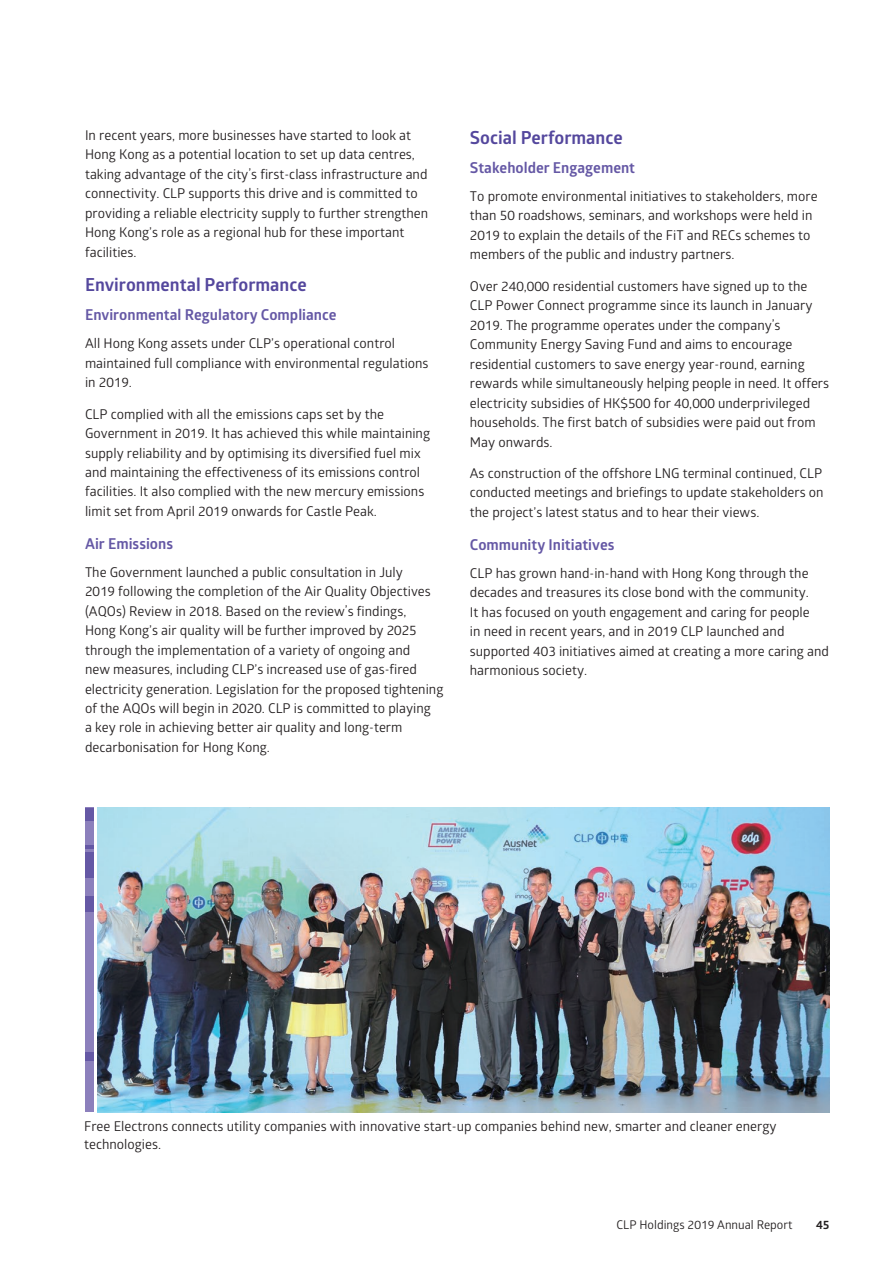
<style>
.page{position:relative;width:893px;height:1263px;background:#fff}
.page>*{position:absolute;margin:0;border:0;box-sizing:border-box;transform-origin:0 0}
.t1{font:700 18px "Glober";color:#54479d}
.t2{font:700 15px "Glober";color:#6558a5}
.t3{font:13.5px/19.5px "Glober";color:#231f20}
.t4{font:12px "Glober";color:#231f20}
.t5{font:700 12px "Glober";color:#231f20}
</style>
<div class="page">
<div style="left:85px;top:807px;width:9px;height:305px;background:#8c80bc"></div>
<div style="left:85px;top:807px;width:9px;height:13px;background:#6558a5"></div>
<div style="left:85px;top:852px;width:9px;height:25px;background:#6558a5"></div>
<div style="left:85px;top:896px;width:9px;height:16px;background:#6558a5"></div>
<svg style="left:85px;top:845px;width:9px;height:3px"></svg>
<div style="left:85px;top:1052px;width:9px;height:9px;background:#6558a5"></div>
<img style="left:98px;top:807px;width:731px;height:305px">
<p class="t3" style="left:85px;top:125px;width:345px">In recent years, more businesses have started to look at Hong Kong as a potential location to set up data centres, taking advantage of the city’s first-class infrastructure and connectivity. CLP supports this drive and is committed to providing a reliable electricity supply to further strengthen Hong Kong’s role as a regional hub for these important facilities.</p>
<h1 class="t1" style="left:85px;top:272px;width:223px">Environmental Performance</h1>
<p class="t2" style="left:85px;top:304px;width:253px">Environmental Regulatory Compliance</p>
<p class="t3" style="left:85px;top:333px;width:345px">All Hong Kong assets under CLP’s operational control maintained full compliance with environmental regulations in 2019.</p>
<p class="t3" style="left:85px;top:403px;width:347px">CLP complied with all the emissions caps set by the Government in 2019. It has achieved this while maintaining supply reliability and by optimising its diversified fuel mix and maintaining the effectiveness of its emissions control facilities. It also complied with the new mercury emissions limit set from April 2019 onwards for Castle Peak.</p>
<p class="t2" style="left:85px;top:533px;width:89px">Air Emissions</p>
<p class="t3" style="left:85px;top:561px;width:360px">The Government launched a public consultation in July<br>2019 following the completion of the Air Quality Objectives (AQOs) Review in 2018. Based on the review’s findings,<br>Hong Kong’s air quality will be further improved by 2025 through the implementation of a variety of ongoing and<br>new measures, including CLP’s increased use of gas-fired electricity generation. Legislation for the proposed tightening of the AQOs will begin in 2020. CLP is committed to playing<br>a key role in achieving better air quality and long-term decarbonisation for Hong Kong.</p>
<h1 class="t1" style="left:470px;top:125px;width:154px">Social Performance</h1>
<p class="t2" style="left:470px;top:157px;width:167px">Stakeholder Engagement</p>
<p class="t3" style="left:470px;top:186px;width:349px">To promote environmental initiatives to stakeholders, more than 50 roadshows, seminars, and workshops were held in 2019 to explain the details of the FiT and RECs schemes to members of the public and industry partners.</p>
<p class="t3" style="left:470px;top:275px;width:361px">Over 240,000 residential customers have signed up to the CLP Power Connect programme since its launch in January 2019. The programme operates under the company’s Community Energy Saving Fund and aims to encourage residential customers to save energy year-round, earning rewards while simultaneously helping people in need. It offers electricity subsidies of HK$500 for 40,000 underprivileged households. The first batch of subsidies were paid out from May onwards.</p>
<p class="t3" style="left:470px;top:463px;width:355px;text-align:justify">As construction of the offshore LNG terminal continued, CLP conducted meetings and briefings to update stakeholders on the project’s latest status and to hear their views.</p>
<p class="t2" style="left:470px;top:534px;width:146px">Community Initiatives</p>
<p class="t3" style="left:470px;top:562px;width:360px">CLP has grown hand-in-hand with Hong Kong through the decades and treasures its close bond with the community.<br>It has focused on youth engagement and caring for people<br>in need in recent years, and in 2019 CLP launched and supported 403 initiatives aimed at creating a more caring and harmonious society.</p>
<p class="t3" style="left:84px;top:1117px;width:694px;line-height:18px">Free Electrons connects utility companies with innovative start-up companies behind new, smarter and cleaner energy technologies.</p>
<p class="t4" style="left:617px;top:1217px;width:177px">CLP Holdings 2019 Annual Report</p>
<p class="t5" style="left:816px;top:1217px;width:15px">45</p>
</div>
